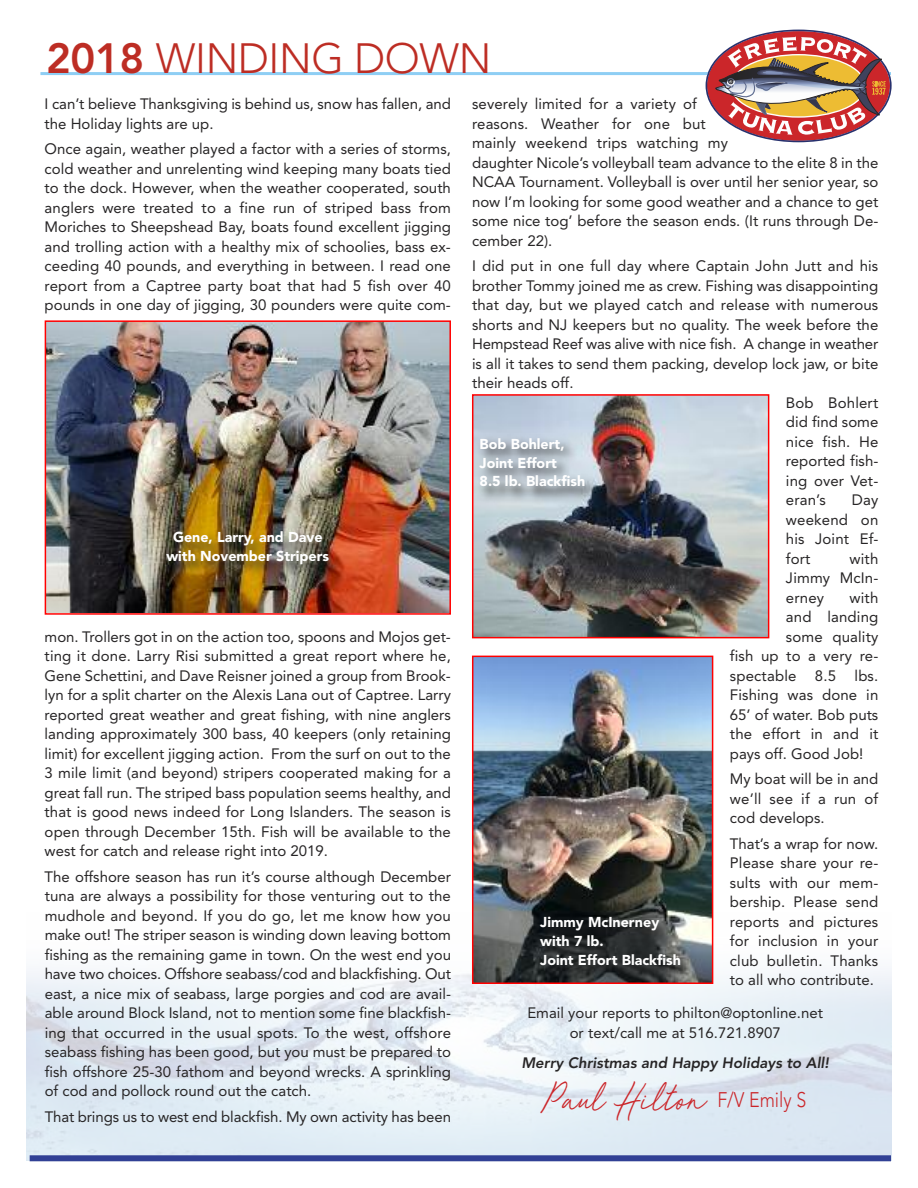
<style>
.page{position:relative;width:918px;height:1188px;background:#fff}
.page>*{position:absolute;margin:0;border:0;box-sizing:border-box;transform-origin:0 0}
.t1{font:300 42px "Avenir";letter-spacing:-.01em;color:#bd2d24}
.t2{font:36px "Red Vevet";color:#cb262a;scale:.85 1}
.t3{font:15px/19.5px "Avenir";color:#272526;text-align:justify}
.t4{font:italic 800 15px "Avenir";color:#272526}
.t5{font:900 14.25px/18.8px "Avenir";color:#fff}
.s1{font-weight:800}
.s2{font-family:"Avenir";font-weight:300;font-size:21px}
</style>
<div class="page">
<img style="left:27px;top:969px;width:864px;height:192px">
<div style="left:30px;top:1155px;width:861px;height:6px;background:#314095"></div>
<hr style="left:40px;top:72px;width:851px;height:3px;background:#8ecef4">
<svg style="left:705px;top:30px;width:187px;height:113px"></svg>
<img style="left:475px;top:397px;width:291px;height:238px">
<div style="left:472px;top:394px;width:297px;height:244px;border:2px solid #f00"></div>
<img style="left:48px;top:323px;width:400px;height:289px">
<div style="left:45px;top:320px;width:406px;height:295px;border:2px solid #f00"></div>
<img style="left:139px;top:519px;width:230px;height:69px">
<img style="left:475px;top:659px;width:235px;height:322px">
<div style="left:472px;top:656px;width:241px;height:328px;border:2px solid #f00"></div>
<img style="left:472px;top:426px;width:233px;height:104px">
<img style="left:530px;top:905px;width:249px;height:98px">
<h1 class="t1" style="left:46px;top:34px;width:447px"><span class="s1">2018</span> WINDING DOWN</h1>
<p class="t3" style="left:45px;top:94px;width:408px">I can’t believe Thanksgiving is behind us, snow has fallen, and the Holiday lights are up.</p>
<p class="t3" style="left:45px;top:139px;width:408px">Once again, weather played a factor with a series of storms, cold weather and unrelenting wind keeping many boats tied to the dock. However, when the weather cooperated, south anglers were treated to a fine run of striped bass from Moriches to Sheepshead Bay, boats found excellent jigging and trolling action with a healthy mix of schoolies, bass ex&shy;ceeding 40 pounds, and everything in between. I read one report from a Captree party boat that had 5 fish over 40 pounds in one day of jigging, 30 pounders were quite com-</p>
<p class="t5" style="left:166px;top:528px;width:164px;text-align:center">Gene, Larry, and Dave with November Stripers</p>
<p class="t3" style="left:45px;top:626px;width:408px">mon. Trollers got in on the action too, spoons and Mojos get&shy;ting it done. Larry Risi submitted a great report where he, Gene Schettini, and Dave Reisner joined a group from Brook&shy;lyn for a split charter on the Alexis Lana out of Captree. Larry reported great weather and great fishing, with nine anglers landing approximately 300 bass, 40 keepers (only retaining limit) for excellent jigging action. From the surf on out to the 3 mile limit (and beyond) stripers cooperated making for a great fall run. The striped bass population seems healthy, and that is good news indeed for Long Islanders. The season is open through December 15th. Fish will be available to the west for catch and release right into 2019.</p>
<p class="t3" style="left:45px;top:866px;width:408px">The offshore season has run it’s course although December tuna are always a possibility for those venturing out to the mudhole and beyond. If you do go, let me know how you make out! The striper season is winding down leaving bottom fishing as the remaining game in town. On the west end you have two choices. Offshore seabass/cod and blackfishing. Out east, a nice mix of seabass, large porgies and cod are avail&shy;able around Block Island, not to mention some fine blackfish&shy;ing that occurred in the usual spots. To the west, offshore seabass fishing has been good, but you must be prepared to fish offshore 25-30 fathom and beyond wrecks. A sprinkling of cod and pollock round out the catch.</p>
<p class="t3" style="left:45px;top:1106px;width:408px">That brings us to west end blackfish. My own activity has been</p>
<p class="t3" style="left:472px;top:94px;width:408px;text-align:left">severely limited for a variety of<br>reasons. Weather for one but<br>mainly weekend trips watching my<br>daughter Nicole’s volleyball team advance to the elite 8 in the NCAA Tournament. Volleyball is over until her senior year, so now I’m looking for some good weather and a chance to get some nice tog’ before the season ends. (It runs through De&shy;cember 22).</p>
<p class="t3" style="left:472px;top:256px;width:408px">I did put in one full day where Captain John Jutt and his</p>
<p class="t3" style="left:472px;top:275px;width:408px">brother Tommy joined me as crew. Fishing was disappointing</p>
<p class="t3" style="left:472px;top:295px;width:408px">that day, but we played catch and release with numerous</p>
<p class="t3" style="left:472px;top:314px;width:408px">shorts and NJ keepers but no quality. The week before the</p>
<p class="t3" style="left:472px;top:334px;width:408px">Hempstead Reef was alive with nice fish. A change in weather</p>
<p class="t3" style="left:472px;top:353px;width:408px">is all it takes to send them packing, develop lock jaw, or bite</p>
<p class="t3" style="left:472px;top:373px;width:103px">their heads off.</p>
<p class="t3" style="left:786px;top:392px;width:94px">Bob Bohlert</p>
<p class="t3" style="left:786px;top:412px;width:94px">did find some</p>
<p class="t3" style="left:786px;top:431px;width:94px">nice fish. He</p>
<p class="t3" style="left:786px;top:451px;width:94px">reported fish-</p>
<p class="t3" style="left:786px;top:470px;width:94px">ing over Vet-</p>
<p class="t3" style="left:786px;top:490px;width:41px">eran’s</p>
<p class="t5" style="left:480px;top:434px;width:107px">Bob Bohlert,<br>Joint Effort<br>8.5 lb. Blackfish</p>
<p class="t3" style="left:786px;top:490px;width:94px;text-indent:66px">Day weekend on his Joint Ef&shy;fort</p>
<p class="t3" style="left:786px;top:548px;width:94px;text-indent:64px">with Jimmy McIn&shy;erney</p>
<p class="t3" style="left:850px;top:587px;width:30px">with</p>
<p class="t3" style="left:786px;top:607px;width:94px">and landing</p>
<p class="t3" style="left:786px;top:626px;width:94px">some quality</p>
<p class="t3" style="left:730px;top:646px;width:150px">fish up to a very re-</p>
<p class="t3" style="left:730px;top:665px;width:150px">spectable 8.5 lbs.</p>
<p class="t3" style="left:730px;top:685px;width:150px">Fishing was done in</p>
<p class="t3" style="left:730px;top:704px;width:150px">65’ of water. Bob puts</p>
<p class="t3" style="left:730px;top:724px;width:150px">the effort in and it</p>
<p class="t3" style="left:730px;top:743px;width:135px">pays off. Good Job!</p>
<p class="t3" style="left:730px;top:769px;width:150px">My boat will be in and we’ll see if a run of cod develops.</p>
<p class="t3" style="left:730px;top:833px;width:150px">That’s a wrap for now.<br>Please share your re&shy;sults with our mem&shy;bership. Please send reports and pictures for inclusion in your club bulletin. Thanks to all who contribute.</p>
<p class="t3" style="left:527px;top:1002px;width:297px;text-align:center">Email your reports to philton@optonline.net or text/call me at 516.721.8907</p>
<p class="t4" style="left:521px;top:1054px;width:309px">Merry Christmas and Happy Holidays to All!</p>
<h2 class="t2" style="left:544px;top:1073px;width:310px">Paul Hilton <span class="s2">F/V Emily S</span></h2>
<p class="t5" style="left:540px;top:912px;width:142px">Jimmy McInerney with 7 lb.<br>Joint Effort Blackfish</p>
</div>
